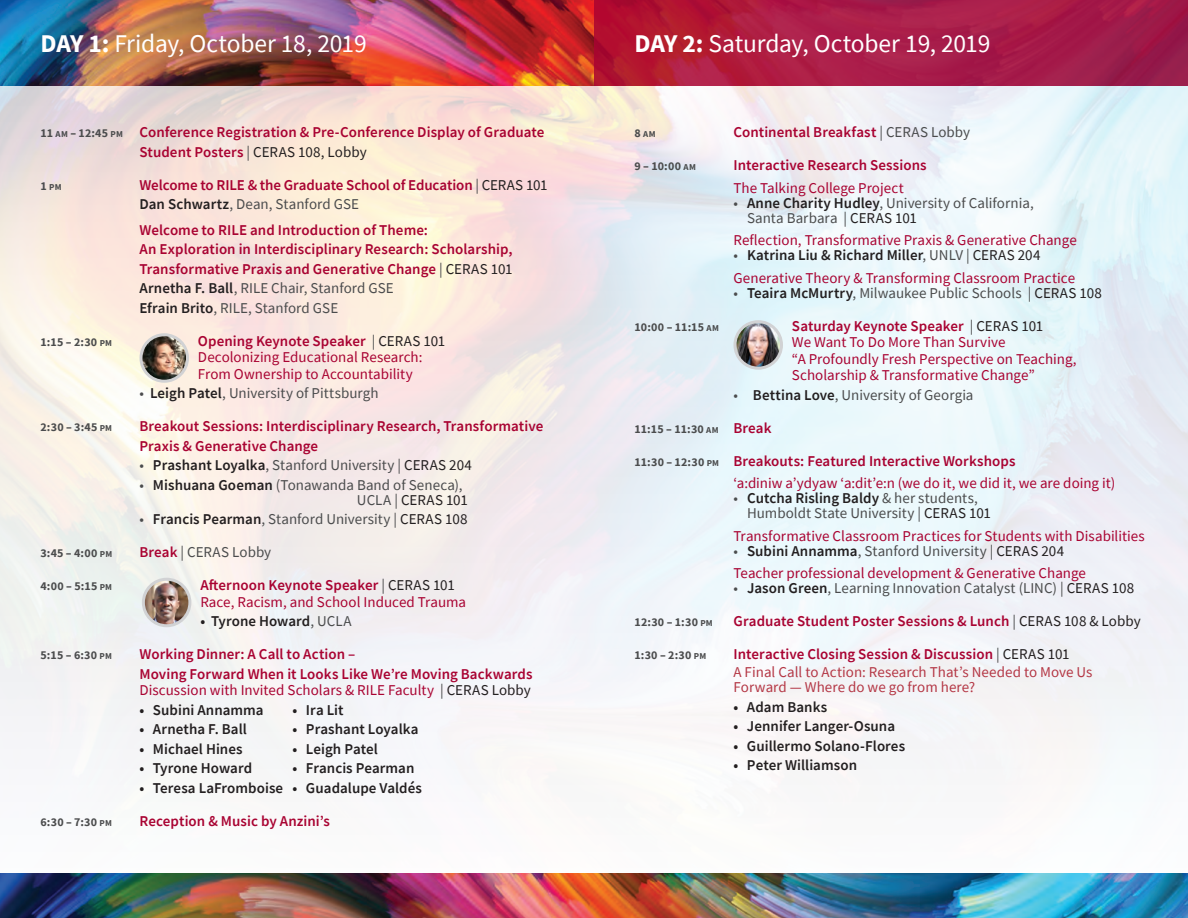
<style>
.page{position:relative;width:1188px;height:918px;background:#fff}
.page>*{position:absolute;margin:0;border:0;box-sizing:border-box;transform-origin:0 0}
.t1{font:25.5px "Source Sans Pro";letter-spacing:-.01em;color:#fff}
.t2{font:15px/16.5px "Source Sans Pro";color:#a90332}
.t3{font:600 15px/19.5px "Source Sans Pro";letter-spacing:.005em;color:#a90332}
.t4{font:15px/15px "Source Sans Pro";color:#4b4c4d}
.t5{font:600 15px "Source Sans Pro";letter-spacing:.005em;color:#231f20}
.t6{font:15px/18px "Source Sans Pro";letter-spacing:.005em;color:#b43745}
.t7{font:700 12px "Source Sans Pro";letter-spacing:.02em;color:#4b4c4d}
.t8{font:700 9px "Source Sans Pro";color:#4b4c4d}
.s1{font-weight:700}
.s2{font-weight:700;font-size:12px;color:#4b4c4d}
.s3{font-weight:700;font-size:9px;color:#4b4c4d}
.s4{font-weight:400;color:#4b4c4d}
.s5{font-weight:400;color:#231f20}
.s6{font-size:12px}
.s7{color:#231f20}
.s8{font-size:9px}
.s9{font-weight:600}
.s10{color:#4b4c4d}
.s11{font-weight:600;color:#231f20}
.s12{font-weight:600;color:#a90332}
.s13{font-weight:600;font-size:15px;color:#a90332}
</style>
<div class="page">
<img style="left:0;top:0;width:1188px;height:749px">
<img style="left:0;top:873px;width:1188px;height:45px">
<svg style="left:594px;top:0;width:594px;height:86px;fill:#ab1c48"></svg>
<img style="left:141px;top:335px;width:46px;height:46px;border-radius:23px">
<div style="left:139px;top:333px;width:50px;height:50px;border:3px solid #d1d2d4;border-radius:50%"></div>
<img style="left:143px;top:580px;width:47px;height:46px">
<div style="left:142px;top:578px;width:49px;height:49px;border:3px solid #d1d2d4;border-radius:50%"></div>
<img style="left:735px;top:322px;width:46px;height:46px">
<div style="left:733px;top:320px;width:50px;height:50px;border:3px solid #d1d2d4;border-radius:50%"></div>
<h1 class="t1" style="left:40px;top:28px;width:328px"><span class="s1">DAY 1:</span> Friday, October 18, 2019</h1>
<h1 class="t1" style="left:634px;top:28px;width:358px"><span class="s1">DAY 2:</span> Saturday, October 19, 2019</h1>
<p class="t3" style="left:139px;top:122px;width:407px;text-indent:-99px"><span class="s2">11</span> <span class="s3">AM</span> <span class="s2">– 12:45</span> <span class="s3">PM</span> Conference Registration &amp; Pre-Conference Display of Graduate<br>Student Posters <span class="s4">|</span> <span class="s5">CERAS 108, Lobby</span></p>
<p class="t8" style="left:40px;top:181px;width:23px"><span class="s6">1</span> PM</p>
<p class="t3" style="left:140px;top:175px;width:409px">Welcome to RILE &amp; the Graduate School of Education <span class="s4">|</span> <span class="s5">CERAS 101<br></span><span class="s7">Dan Schwartz</span><span class="s4">, Dean, Stanford GSE</span></p>
<p class="t3" style="left:140px;top:220px;width:375px">Welcome to RILE and Introduction of Theme:<br>An Exploration in Interdisciplinary Research: Scholarship, Transformative Praxis and Generative Change <span class="s4">|</span> <span class="s5">CERAS 101<br></span><span class="s7">Arnetha F. Ball</span><span class="s4">, RILE Chair, Stanford GSE<br></span><span class="s7">Efrain Brito</span><span class="s4">, RILE, Stanford GSE</span></p>
<p class="t7" style="left:40px;top:334px;width:73px">1:15 – 2:30 <span class="s8">PM</span></p>
<p class="t2" style="left:198px;top:332px;width:249px"><span class="s9">Opening Keynote Speaker</span> <span class="s10">|</span> <span class="s7">CERAS 101<br></span>Decolonizing Educational Research:<br>From Ownership to Accountability</p>
<p class="t4" style="left:139px;top:386px;width:241px">• <span class="s11">Leigh Patel</span>, University of Pittsburgh</p>
<p class="t7" style="left:40px;top:419px;width:73px">2:30 – 3:45 <span class="s8">PM</span></p>
<p class="t3" style="left:139px;top:416px;width:405px">Breakout Sessions: Interdisciplinary Research, Transformative<br>Praxis &amp; Generative Change</p>
<p class="t4" style="left:139px;top:458px;width:334px">• <span class="s11">Prashant Loyalka</span>, Stanford University | <span class="s7">CERAS 204</span></p>
<p class="t4" style="left:357px;top:477px;width:112px;text-indent:-218px">• <span class="s11">Mishuana Goeman</span> (Tonawanda Band of Seneca),<br>UCLA | <span class="s7">CERAS 101</span></p>
<p class="t4" style="left:139px;top:512px;width:330px">• <span class="s11">Francis Pearman</span>, Stanford University | <span class="s7">CERAS 108</span></p>
<p class="t7" style="left:40px;top:545px;width:73px">3:45 – 4:00 <span class="s8">PM</span></p>
<p class="t4" style="left:139px;top:545px;width:133px"><span class="s12">Break</span> | CERAS Lobby</p>
<p class="t7" style="left:40px;top:578px;width:73px">4:00 – 5:15 <span class="s8">PM</span></p>
<p class="t2" style="left:200px;top:577px;width:267px"><span class="s9">Afternoon Keynote Speaker</span> <span class="s10">|</span> <span class="s7">CERAS 101<br></span>Race, Racism, and School Induced Trauma</p>
<p class="t5" style="left:200px;top:611px;width:153px">• Tyrone Howard<span class="s4">, UCLA</span></p>
<p class="t7" style="left:40px;top:647px;width:73px">5:15 – 6:30 <span class="s8">PM</span></p>
<p class="t3" style="left:139px;top:644px;width:395px">Working Dinner: A Call to Action –<br>Moving Forward When it Looks Like We’re Moving Backwards</p>
<p class="t2" style="left:139px;top:682px;width:393px">Discussion with Invited Scholars &amp; RILE Faculty <span class="s10">|</span> <span class="s7">CERAS Lobby</span></p>
<p class="t5" style="left:139px;top:700px;width:126px">• Subini Annamma</p>
<p class="t5" style="left:292px;top:700px;width:53px">• Ira Lit</p>
<p class="t5" style="left:139px;top:719px;width:109px">• Arnetha F. Ball</p>
<p class="t5" style="left:292px;top:719px;width:127px">• Prashant Loyalka</p>
<p class="t5" style="left:139px;top:739px;width:105px">• Michael Hines</p>
<p class="t5" style="left:292px;top:739px;width:87px">• Leigh Patel</p>
<p class="t5" style="left:139px;top:758px;width:114px">• Tyrone Howard</p>
<p class="t5" style="left:292px;top:758px;width:123px">• Francis Pearman</p>
<p class="t5" style="left:139px;top:778px;width:284px">• Teresa LaFromboise • Guadalupe Valdés</p>
<p class="t7" style="left:40px;top:814px;width:73px">6:30 – 7:30 <span class="s8">PM</span></p>
<p class="t3" style="left:139px;top:811px;width:192px">Reception &amp; Music by Anzini’s</p>
<p class="t8" style="left:634px;top:128px;width:23px"><span class="s6">8</span> AM</p>
<p class="t3" style="left:733px;top:122px;width:238px">Continental Breakfast <span class="s4">| CERAS Lobby</span></p>
<p class="t7" style="left:634px;top:158px;width:63px">9 – 10:00 <span class="s8">AM</span></p>
<p class="t3" style="left:734px;top:155px;width:195px">Interactive Research Sessions</p>
<p class="t2" style="left:734px;top:179px;width:172px">The Talking College Project</p>
<p class="t4" style="left:747px;top:195px;width:288px;text-indent:-14px">• <span class="s11">Anne Charity Hudley</span>, University of California,<br>Santa Barbara | <span class="s7">CERAS 101</span></p>
<p class="t2" style="left:734px;top:232px;width:345px">Reflection, Transformative Praxis &amp; Generative Change</p>
<p class="t2" style="left:734px;top:244px;width:343px;line-height:22.5px"><span class="s10">•</span> <span class="s11">Katrina Liu &amp; Richard Miller</span><span class="s10">, UNLV |</span> <span class="s7">CERAS 204<br></span>Generative Theory &amp; Transforming Classroom Practice</p>
<p class="t4" style="left:734px;top:285px;width:370px">• <span class="s11">Teaira McMurtry</span>, Milwaukee Public Schools | <span class="s7">CERAS 108</span></p>
<p class="t7" style="left:634px;top:319px;width:86px">10:00 – 11:15 <span class="s8">AM</span></p>
<p class="t2" style="left:792px;top:317px;width:286px"><span class="s9">Saturday Keynote Speaker</span> <span class="s10">|</span> <span class="s7">CERAS 101<br></span>We Want To Do More Than Survive<br>“A Profoundly Fresh Perspective on Teaching, Scholarship &amp; Transformative Change”</p>
<p class="t4" style="left:733px;top:387px;width:242px">• <span class="s11">Bettina Love</span>, University of Georgia</p>
<p class="t7" style="left:634px;top:421px;width:139px">11:15 – 11:30 <span class="s8">AM</span> <span class="s13">Break</span></p>
<p class="t2" style="left:734px;top:449px;width:384px;line-height:22.5px;text-indent:-99px"><span class="s2">11:30 – 12:30</span> <span class="s3">PM</span> <span class="s9">Breakouts: Featured Interactive Workshops<br></span>‘a:diniw a’ydyaw ‘a:dit’e:n (we do it, we did it, we are doing it)</p>
<p class="t4" style="left:747px;top:491px;width:245px;text-indent:-14px">• <span class="s11">Cutcha Risling Baldy</span> &amp; her students,<br>Humboldt State University | <span class="s7">CERAS 101</span></p>
<p class="t2" style="left:734px;top:527px;width:413px">Transformative Classroom Practices for Students with Disabilities</p>
<p class="t2" style="left:734px;top:539px;width:354px;line-height:22.5px"><span class="s10">•</span> <span class="s11">Subini Annamma</span><span class="s10">, Stanford University |</span> <span class="s7">CERAS 204<br></span>Teacher professional development &amp; Generative Change</p>
<p class="t4" style="left:734px;top:581px;width:402px">• <span class="s11">Jason Green</span>, Learning Innovation Catalyst (LINC) | <span class="s7">CERAS 108</span></p>
<p class="t7" style="left:634px;top:614px;width:80px">12:30 – 1:30 <span class="s8">PM</span></p>
<p class="t3" style="left:733px;top:611px;width:409px">Graduate Student Poster Sessions &amp; Lunch <span class="s4">|</span> <span class="s5">CERAS 108 &amp; Lobby</span></p>
<p class="t7" style="left:634px;top:647px;width:73px">1:30 – 2:30 <span class="s8">PM</span></p>
<p class="t6" style="left:733px;top:645px;width:361px"><span class="s12">Interactive Closing Session &amp; Discussion</span> <span class="s10">|</span> <span class="s7">CERAS 101<br></span>A Final Call to Action: Research That’s Needed to Move Us</p>
<p class="t6" style="left:733px;top:678px;width:243px">Forward — Where do we go from here?</p>
<p class="t5" style="left:733px;top:697px;width:95px">• Adam Banks</p>
<p class="t5" style="left:733px;top:716px;width:163px">• Jennifer Langer-Osuna</p>
<p class="t5" style="left:733px;top:736px;width:173px">• Guillermo Solano-Flores</p>
<p class="t5" style="left:734px;top:755px;width:125px">• Peter Williamson</p>
</div>
